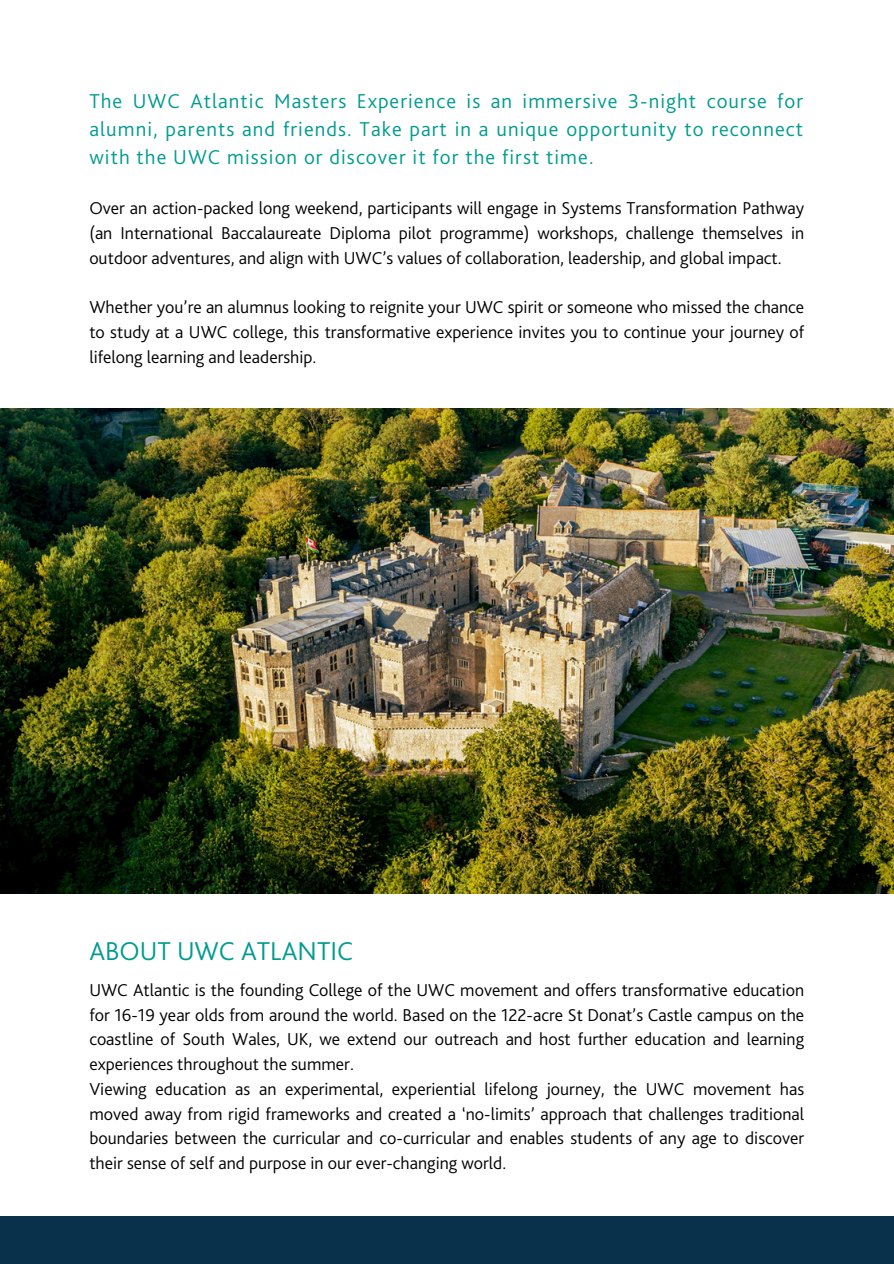
<style>
.page{position:relative;width:894px;height:1264px;background:#fff}
.page>*{position:absolute;margin:0;border:0;box-sizing:border-box;transform-origin:0 0}
.t1{font:300 27px "Bliss 2";color:#009b90}
.t2{font:300 21px/28.2px "Bliss 2";letter-spacing:.05em;color:#009b90;text-align:justify}
.t3{font:300 18px/24.8px "Bliss 2";color:#000;text-align:justify}
</style>
<div class="page">
<div style="left:0;top:1215px;width:893px;height:48px;background:#0a314b"></div>
<img style="left:0;top:408px;width:893px;height:485px">
<h2 class="t2" style="left:89px;top:87px;width:715px">The UWC Atlantic Masters Experience is an immersive 3-night course for alumni, parents and friends. Take part in a unique opportunity to reconnect with the UWC mission or discover it for the first time.</h2>
<p class="t3" style="left:89px;top:196px;width:716px">Over an action-packed long weekend, participants will engage in Systems Transformation Pathway (an International Baccalaureate Diploma pilot programme) workshops, challenge themselves in outdoor adventures, and align with UWC’s values of collaboration, leadership, and global impact.</p>
<p class="t3" style="left:89px;top:295px;width:716px">Whether you’re an alumnus looking to reignite your UWC spirit or someone who missed the chance to study at a UWC college, this transformative experience invites you to continue your journey of lifelong learning and leadership.</p>
<p class="t1" style="left:89px;top:935px;width:265px">ABOUT UWC ATLANTIC</p>
<p class="t3" style="left:89px;top:977px;width:716px">UWC Atlantic is the founding College of the UWC movement and offers transformative education for 16-19 year olds from around the world. Based on the 122-acre St Donat’s Castle campus on the coastline of South Wales, UK, we extend our outreach and host further education and learning experiences throughout the summer.</p>
<h1 class="t3" style="left:89px;top:1076px;width:716px">Viewing education as an experimental, experiential lifelong journey, the UWC movement has moved away from rigid frameworks and created a ‘no-limits’ approach that challenges traditional boundaries between the curricular and co-curricular and enables students of any age to discover their sense of self and purpose in our ever-changing world.</h1>
</div>
